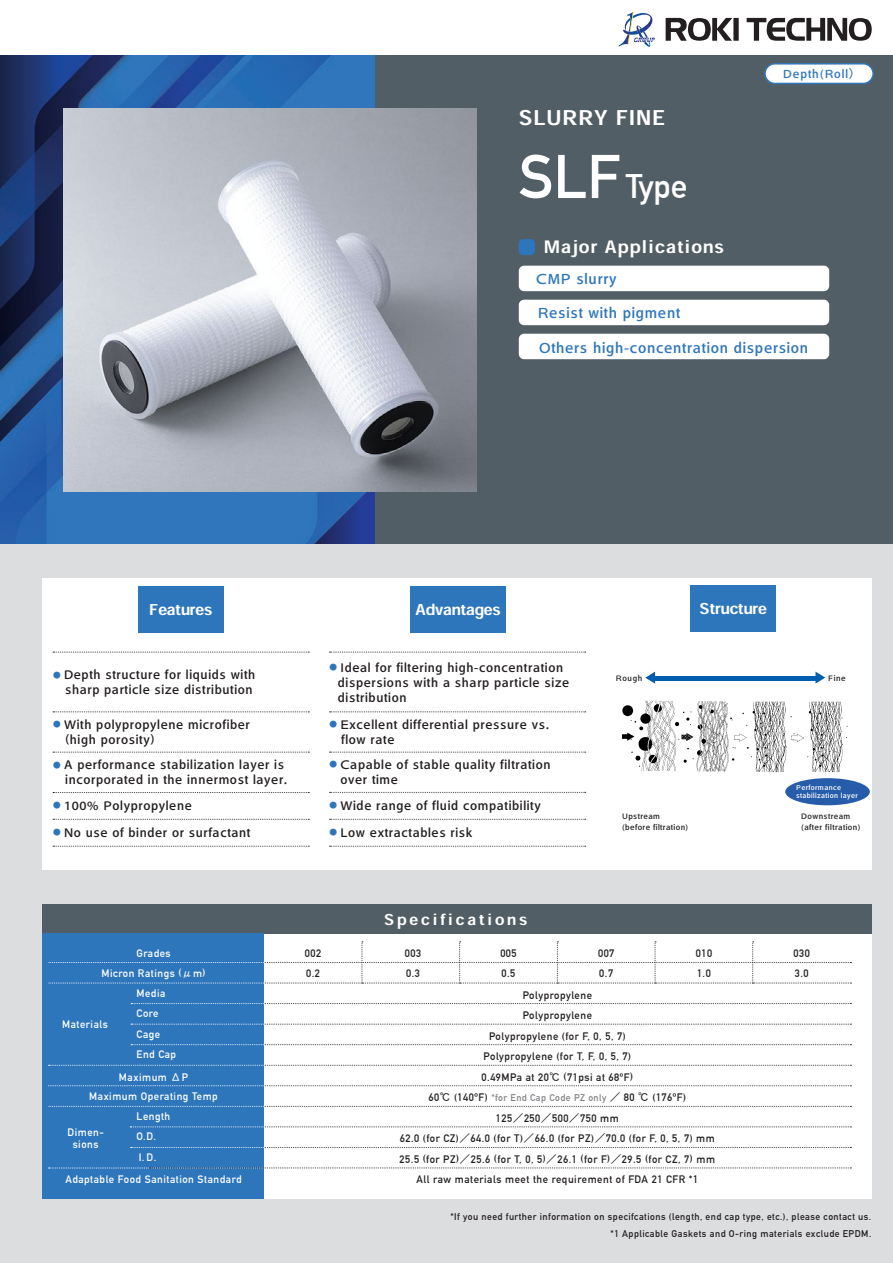
<style>
.page{position:relative;width:893px;height:1263px;background:#fff}
.page>*{position:absolute;margin:0;border:0;box-sizing:border-box;transform-origin:0 0}
.t1{font:700 33.3px "DIN Alternate";color:#fff}
.t2{font:20.25px "Heisei Kaku Go Std W7";letter-spacing:.05em;color:#fff}
.t3{font:16.95px "Heisei Kaku Go Std W7";letter-spacing:.075em;color:#fff}
.t4{font:14.85px "Heisei Kaku Go Std W5";letter-spacing:.05em;color:#2e76bc}
.t5{font:14.85px "Heisei Kaku Go Std W7";color:#fff}
.t6{font:14.85px "Heisei Kaku Go Std W7";letter-spacing:.2em;color:#fff}
.t7{font:12.75px/15px "Heisei Kaku Go Std W5";letter-spacing:.05em;color:#231f20}
.t8{font:12px "Heisei Kaku Go Std W5";letter-spacing:.075em;color:#2e76bc}
.t9{font:700 10.65px/20.5px "DIN Alternate";letter-spacing:.05em;color:#231f20}
.t10{font:700 10.65px/20.4px "DIN Alternate";letter-spacing:.05em;color:#fff;text-align:center}
.t11{font:700 9.6px/16.2px "DIN Alternate";letter-spacing:.05em;color:#231f20;text-align:right}
.t12{font:700 9.6px "DIN Alternate";letter-spacing:.05em;color:#808285}
.t13{font:8.1px/10.5px "Heisei Kaku Go Std W5";letter-spacing:.05em;color:#231f20}
.t14{font:7.2px/7.5px "Heisei Kaku Go Std W5";letter-spacing:.05em;color:#fff}
.s1{font-size:60.6px}
.s2{font-family:"Heisei Kaku Go Std W5";font-weight:400}
.s3{font-size:10.65px;color:#231f20}
.s4{font-family:"Heisei Kaku Go Std W5";font-weight:400;font-size:10.65px;color:#231f20}
</style>
<div class="page">
<div style="left:374px;top:55px;width:519px;height:489px;background:#525e65"></div>
<img style="left:0;top:55px;width:374px;height:489px">
<img style="left:164px;top:491px;width:210px;height:53px">
<div style="left:0;top:544px;width:893px;height:719px;background:#dcdddf"></div>
<div style="left:43px;top:578px;width:829px;height:292px;background:#fff"></div>
<div style="left:765px;top:64px;width:108px;height:19px;background:#fff;border-radius:10px"></div>
<div style="left:764px;top:63px;width:110px;height:21px;border:2px solid #2e76bc;border-radius:10px"></div>
<div style="left:519px;top:239px;width:16px;height:16px;background:#2e76bc;border-radius:4px"></div>
<div style="left:138px;top:586px;width:85px;height:47px;background:#2e76bc"></div>
<svg style="left:53px;top:819px;width:256px;height:1px"></svg>
<svg style="left:53px;top:711px;width:256px;height:1px"></svg>
<svg style="left:53px;top:652px;width:256px;height:1px"></svg>
<svg style="left:53px;top:792px;width:256px;height:1px"></svg>
<svg style="left:53px;top:752px;width:256px;height:1px"></svg>
<svg style="left:53px;top:846px;width:256px;height:1px"></svg>
<svg style="left:330px;top:846px;width:256px;height:1px"></svg>
<svg style="left:330px;top:752px;width:256px;height:1px"></svg>
<svg style="left:330px;top:652px;width:256px;height:1px"></svg>
<svg style="left:330px;top:711px;width:256px;height:1px"></svg>
<svg style="left:330px;top:819px;width:256px;height:1px"></svg>
<svg style="left:330px;top:792px;width:256px;height:1px"></svg>
<div style="left:410px;top:586px;width:96px;height:47px;background:#2e76bc"></div>
<div style="left:519px;top:300px;width:310px;height:25px;background:#fff;border-radius:5px"></div>
<div style="left:519px;top:266px;width:310px;height:25px;background:#fff;border-radius:5px"></div>
<div style="left:519px;top:334px;width:310px;height:25px;background:#fff;border-radius:5px"></div>
<div style="left:43px;top:904px;width:829px;height:294px;background:#fff"></div>
<div style="left:43px;top:904px;width:829px;height:29px;background:#525e65"></div>
<div style="left:43px;top:933px;width:221px;height:265px;background:#2e76bc"></div>
<svg style="left:49px;top:941px;width:802px;height:43px"></svg>
<svg style="left:130px;top:1003px;width:721px;height:1px"></svg>
<svg style="left:131px;top:1024px;width:720px;height:1px"></svg>
<svg style="left:49px;top:1065px;width:802px;height:1px"></svg>
<svg style="left:49px;top:1085px;width:802px;height:1px"></svg>
<svg style="left:49px;top:1106px;width:802px;height:1px"></svg>
<svg style="left:129px;top:1126px;width:722px;height:1px"></svg>
<svg style="left:131px;top:1147px;width:720px;height:1px"></svg>
<svg style="left:131px;top:1044px;width:720px;height:1px"></svg>
<hr style="left:654px;top:676px;width:162px;height:4px;background:#015dad">
<svg style="left:645px;top:672px;width:10px;height:12px"></svg>
<svg style="left:815px;top:672px;width:10px;height:12px"></svg>
<img style="left:622px;top:700px;width:225px;height:72px">
<img style="left:64px;top:108px;width:412px;height:383px">
<svg style="left:49px;top:1167px;width:802px;height:2px"></svg>
<div style="left:691px;top:586px;width:85px;height:46px;background:#2e76bc"></div>
<div style="left:785px;top:778px;width:85px;height:27px;background:#275caa;border-radius:50%"></div>
<svg style="left:619px;top:12px;width:36px;height:35px"></svg>
<svg style="left:666px;top:18px;width:66px;height:23px"></svg>
<div style="left:733px;top:18px;width:6px;height:23px;background:#231f20"></div>
<svg style="left:747px;top:18px;width:125px;height:23px"></svg>
<h2 class="t2" style="left:519px;top:105px;width:148px">SLURRY FINE</h2>
<h1 class="t1" style="left:519px;top:161px;width:170px"><span class="s1">SLF</span> Type</h1>
<h3 class="t3" style="left:544px;top:237px;width:181px">Major Applications</h3>
<p class="t4" style="left:536px;top:270px;width:82px">CMP slurry</p>
<p class="t4" style="left:538px;top:304px;width:144px">Resist with pigment</p>
<p class="t8" style="left:783px;top:66px;width:79px">Depth(Roll）</p>
<p class="t4" style="left:539px;top:338px;width:271px">Others high-concentration dispersion</p>
<p class="t5" style="left:149px;top:600px;width:65px">Features</p>
<p class="t7" style="left:53px;top:667px;width:204px;text-align:right"><sup>●</sup> Depth structure for liquids with sharp particle size distribution</p>
<p class="t7" style="left:65px;top:717px;width:186px;text-indent:-12px"><sup>●</sup> With polypropylene microfiber (high porosity)</p>
<p class="t7" style="left:53px;top:757px;width:236px;text-align:right"><sup>●</sup> A performance stabilization layer is incorporated in the innermost layer.</p>
<p class="t7" style="left:53px;top:798px;width:140px"><sup>●</sup> 100% Polypropylene</p>
<p class="t7" style="left:53px;top:825px;width:199px"><sup>●</sup> No use of binder or surfactant</p>
<p class="t5" style="left:415px;top:600px;width:87px">Advantages</p>
<p class="t7" style="left:338px;top:660px;width:233px;text-indent:-8px"><sup>●</sup> Ideal for filtering high-concentration dispersions with a sharp particle size distribution</p>
<p class="t7" style="left:341px;top:717px;width:209px;text-indent:-12px"><sup>●</sup> Excellent differential pressure vs. flow rate</p>
<p class="t7" style="left:340px;top:757px;width:212px;text-indent:-11px"><sup>●</sup> Capable of stable quality filtration over time</p>
<p class="t7" style="left:330px;top:798px;width:213px"><sup>●</sup> Wide range of fluid compatibility</p>
<p class="t7" style="left:330px;top:825px;width:144px"><sup>●</sup> Low extractables risk</p>
<p class="t5" style="left:700px;top:600px;width:69px">Structure</p>
<p class="t13" style="left:616px;top:672px;width:28px">Rough</p>
<p class="t13" style="left:828px;top:672px;width:19px">Fine</p>
<p class="t14" style="left:796px;top:784px;width:63px">Performance stabilization layer</p>
<p class="t13" style="left:622px;top:811px;width:68px">Upstream (before filtration)</p>
<p class="t13" style="left:801px;top:811px;width:61px">Downstream (after filtration)</p>
<p class="t10" style="left:101px;top:942px;width:106px">Grades<br>Micron Ratings (<span class="s2">μ</span>m)</p>
<p class="t10" style="left:62px;top:1013px;width:47px">Materials</p>
<p class="t10" style="left:137px;top:982px;width:41px;text-align:left">Media<br>Core<br>Cage<br>End Cap</p>
<p class="t10" style="left:89px;top:1066px;width:130px;line-height:19.5px">Maximum <span class="s2">Δ</span>P<br>Maximum Operating Temp</p>
<p class="t10" style="left:67px;top:1125px;width:38px;line-height:12px">Dimen&shy;sions</p>
<p class="t10" style="left:137px;top:1105px;width:35px;text-align:left">Length<br>O.D.<br>I. D.</p>
<p class="t10" style="left:65px;top:1169px;width:178px">Adaptable Food Sanitation Standard</p>
<p class="t6" style="left:384px;top:910px;width:144px">Specifications</p>
<p class="t9" style="left:305px;top:942px;width:18px">002<br>0.2</p>
<p class="t9" style="left:405px;top:942px;width:18px">003<br>0.3</p>
<p class="t9" style="left:500px;top:942px;width:18px">005<br>0.5</p>
<p class="t9" style="left:598px;top:942px;width:18px">007<br>0.7</p>
<p class="t9" style="left:696px;top:942px;width:18px">010<br>1.0</p>
<p class="t9" style="left:793px;top:942px;width:18px">030<br>3.0</p>
<p class="t9" style="left:482px;top:984px;width:153px;text-align:center">Polypropylene<br>Polypropylene<br>Polypropylene (for F, 0, 5, 7)<br>Polypropylene (for T, F, 0, 5, 7)<br>0.49MPa at 20<span class="s2">℃</span> (71psi at 68ºF)</p>
<p class="t12" style="left:429px;top:1090px;width:259px"><span class="s3">60</span><span class="s4">℃</span> <span class="s3">(140ºF)</span> *for End Cap Code PZ only <span class="s4">／</span> <span class="s3">80</span> <span class="s4">℃</span> <span class="s3">(176ºF)</span></p>
<p class="t9" style="left:400px;top:1107px;width:317px;text-align:center">125<span class="s2">／</span>250<span class="s2">／</span>500<span class="s2">／</span>750 mm<br>62.0 (for CZ)<span class="s2">／</span>64.0 (for T)<span class="s2">／</span>66.0 (for PZ)<span class="s2">／</span>70.0 (for F, 0, 5, 7) mm 25.5 (for PZ)<span class="s2">／</span>25.6 (for T, 0, 5)<span class="s2">／</span>26.1 (for F)<span class="s2">／</span>29.5 (for CZ, 7) mm All raw materials meet the requirement of FDA 21 CFR *1</p>
<p class="t11" style="left:450px;top:1208px;width:422px">*If you need further information on specifcations (length, end cap type, etc.), please contact us. *1 Applicable Gaskets and O-ring materials exclude EPDM.</p>
</div>
